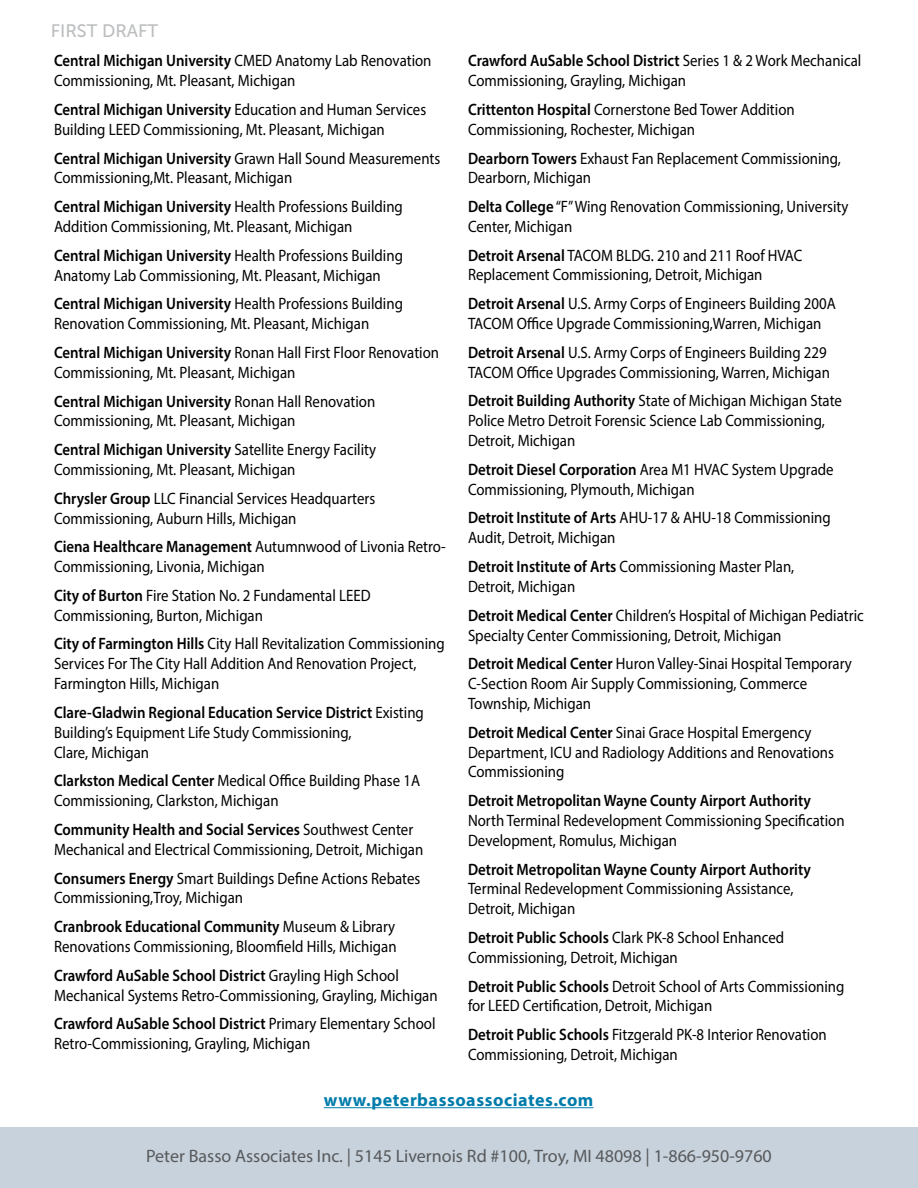
<style>
.page{position:relative;width:918px;height:1188px;background:#fff}
.page>*{position:absolute;margin:0;border:0;box-sizing:border-box;transform-origin:0 0}
.t1{font:18px "Myriad Pro";color:#58595b}
.t2{font:700 18px "Myriad Pro";letter-spacing:.03em;color:#007cab}
.t3{font:18px "Museo Sans 500";color:#bcbec0}
.t4{font:16.5px/19.8px "Myriad Pro";color:#000;scale:.9 1}
.t5{font:600 16.5px "Myriad Pro";color:#000;scale:.9 1}
.s1{font-weight:600}
</style>
<div class="page">
<div style="left:0;top:1128px;width:918px;height:60px;background:#c7d2dc"></div>
<hr style="left:324px;top:1107px;width:269px;height:1px;background:#007cab">
<p class="t3" style="left:51px;top:21px;width:109px">FIRST DRAFT</p>
<p class="t4" style="left:54px;top:51px;width:421px"><span class="s1">Central Michigan University</span> CMED Anatomy Lab Renovation<br>Commissioning, Mt. Pleasant, Michigan</p>
<p class="t4" style="left:54px;top:99px;width:415px"><span class="s1">Central Michigan University</span> Education and Human Services<br>Building LEED Commissioning, Mt. Pleasant, Michigan</p>
<p class="t4" style="left:54px;top:148px;width:431px"><span class="s1">Central Michigan University</span> Grawn Hall Sound Measurements<br>Commissioning,Mt. Pleasant, Michigan</p>
<p class="t4" style="left:54px;top:196px;width:389px"><span class="s1">Central Michigan University</span> Health Professions Building<br>Addition Commissioning, Mt. Pleasant, Michigan</p>
<p class="t4" style="left:54px;top:245px;width:389px"><span class="s1">Central Michigan University</span> Health Professions Building<br>Anatomy Lab Commissioning, Mt. Pleasant, Michigan</p>
<p class="t4" style="left:54px;top:294px;width:389px"><span class="s1">Central Michigan University</span> Health Professions Building<br>Renovation Commissioning, Mt. Pleasant, Michigan</p>
<p class="t4" style="left:54px;top:342px;width:429px"><span class="s1">Central Michigan University</span> Ronan Hall First Floor Renovation<br>Commissioning, Mt. Pleasant, Michigan</p>
<p class="t4" style="left:54px;top:391px;width:358px"><span class="s1">Central Michigan University</span> Ronan Hall Renovation<br>Commissioning, Mt. Pleasant, Michigan</p>
<p class="t4" style="left:54px;top:439px;width:360px"><span class="s1">Central Michigan University</span> Satellite Energy Facility<br>Commissioning, Mt. Pleasant, Michigan</p>
<p class="t4" style="left:54px;top:488px;width:358px"><span class="s1">Chrysler Group</span> LLC Financial Services Headquarters<br>Commissioning, Auburn Hills, Michigan</p>
<p class="t4" style="left:54px;top:537px;width:437px"><span class="s1">Ciena Healthcare Management</span> Autumnwood of Livonia Retro-<br>Commissioning, Livonia, Michigan</p>
<p class="t4" style="left:54px;top:585px;width:353px"><span class="s1">City of Burton</span> Fire Station No. 2 Fundamental LEED<br>Commissioning, Burton, Michigan</p>
<p class="t4" style="left:54px;top:634px;width:436px"><span class="s1">City of Farmington Hills</span> City Hall Revitalization Commissioning<br>Services For The City Hall Addition And Renovation Project,<br>Farmington Hills, Michigan</p>
<p class="t4" style="left:54px;top:702px;width:413px"><span class="s1">Clare-Gladwin Regional Education Service District</span> Existing<br>Building’s Equipment Life Study Commissioning,<br>Clare, Michigan</p>
<p class="t4" style="left:54px;top:771px;width:408px"><span class="s1">Clarkston Medical Center</span> Medical Office Building Phase 1A<br>Commissioning, Clarkston, Michigan</p>
<p class="t4" style="left:54px;top:819px;width:412px"><span class="s1">Community Health and Social Services</span> Southwest Center<br>Mechanical and Electrical Commissioning, Detroit, Michigan</p>
<p class="t4" style="left:54px;top:868px;width:409px"><span class="s1">Consumers Energy</span> Smart Buildings Define Actions Rebates<br>Commissioning,Troy, Michigan</p>
<p class="t4" style="left:54px;top:916px;width:382px"><span class="s1">Cranbrook Educational Community</span> Museum &amp; Library<br>Renovations Commissioning, Bloomfield Hills, Michigan</p>
<p class="t4" style="left:54px;top:965px;width:428px"><span class="s1">Crawford AuSable School District</span> Grayling High School<br>Mechanical Systems Retro-Commissioning, Grayling, Michigan</p>
<p class="t4" style="left:54px;top:1014px;width:425px"><span class="s1">Crawford AuSable School District</span> Primary Elementary School<br>Retro-Commissioning, Grayling, Michigan</p>
<p class="t4" style="left:468px;top:51px;width:439px"><span class="s1">Crawford AuSable School District</span> Series 1 &amp; 2 Work Mechanical<br>Commissioning, Grayling, Michigan</p>
<p class="t4" style="left:468px;top:99px;width:365px"><span class="s1">Crittenton Hospital</span> Cornerstone Bed Tower Addition<br>Commissioning, Rochester, Michigan</p>
<p class="t4" style="left:468px;top:148px;width:416px"><span class="s1">Dearborn Towers</span> Exhaust Fan Replacement Commissioning,<br>Dearborn, Michigan</p>
<p class="t4" style="left:468px;top:196px;width:424px"><span class="s1">Delta College</span> “F” Wing Renovation Commissioning, University<br>Center, Michigan</p>
<p class="t4" style="left:468px;top:245px;width:373px"><span class="s1">Detroit Arsenal</span> TACOM BLDG. 210 and 211 Roof HVAC<br>Replacement Commissioning, Detroit, Michigan</p>
<p class="t4" style="left:468px;top:294px;width:410px"><span class="s1">Detroit Arsenal</span> U.S. Army Corps of Engineers Building 200A<br>TACOM Office Upgrade Commissioning,Warren, Michigan</p>
<p class="t4" style="left:468px;top:342px;width:404px"><span class="s1">Detroit Arsenal</span> U.S. Army Corps of Engineers Building 229<br>TACOM Office Upgrades Commissioning, Warren, Michigan</p>
<p class="t4" style="left:468px;top:391px;width:417px"><span class="s1">Detroit Building Authority</span> State of Michigan Michigan State<br>Police Metro Detroit Forensic Science Lab Commissioning,<br>Detroit, Michigan</p>
<p class="t4" style="left:468px;top:459px;width:408px"><span class="s1">Detroit Diesel Corporation</span> Area M1 HVAC System Upgrade<br>Commissioning, Plymouth, Michigan</p>
<p class="t4" style="left:468px;top:508px;width:405px"><span class="s1">Detroit Institute of Arts</span> AHU-17 &amp; AHU-18 Commissioning<br>Audit, Detroit, Michigan</p>
<p class="t4" style="left:468px;top:556px;width:364px"><span class="s1">Detroit Institute of Arts</span> Commissioning Master Plan,<br>Detroit, Michigan</p>
<p class="t4" style="left:468px;top:605px;width:441px"><span class="s1">Detroit Medical Center</span> Children’s Hospital of Michigan Pediatric<br>Specialty Center Commissioning, Detroit, Michigan</p>
<p class="t4" style="left:468px;top:654px;width:428px"><span class="s1">Detroit Medical Center</span> Huron Valley-Sinai Hospital Temporary<br>C-Section Room Air Supply Commissioning, Commerce<br>Township, Michigan</p>
<p class="t4" style="left:468px;top:722px;width:408px"><span class="s1">Detroit Medical Center</span> Sinai Grace Hospital Emergency<br>Department, ICU and Radiology Additions and Renovations<br>Commissioning</p>
<p class="t5" style="left:468px;top:790px;width:382px">Detroit Metropolitan Wayne County Airport Authority</p>
<p class="t4" style="left:468px;top:810px;width:420px">North Terminal Redevelopment Commissioning Specification<br>Development, Romulus, Michigan</p>
<p class="t5" style="left:468px;top:858px;width:382px">Detroit Metropolitan Wayne County Airport Authority</p>
<p class="t4" style="left:468px;top:879px;width:363px">Terminal Redevelopment Commissioning Assistance,<br>Detroit, Michigan</p>
<p class="t4" style="left:468px;top:927px;width:353px"><span class="s1">Detroit Public Schools</span> Clark PK-8 School Enhanced<br>Commissioning, Detroit, Michigan</p>
<p class="t4" style="left:468px;top:976px;width:420px"><span class="s1">Detroit Public Schools</span> Detroit School of Arts Commissioning for LEED Certification, Detroit, Michigan</p>
<p class="t4" style="left:468px;top:1024px;width:400px"><span class="s1">Detroit Public Schools</span> Fitzgerald PK-8 Interior Renovation<br>Commissioning, Detroit, Michigan</p>
<p class="t2" style="left:324px;top:1088px;width:271px">www.peterbassoassociates.com</p>
<p class="t1" style="left:146px;top:1144px;width:627px">Peter Basso Associates Inc. | 5145 Livernois Rd #100, Troy, MI 48098 | 1-866-950-9760</p>
</div>
